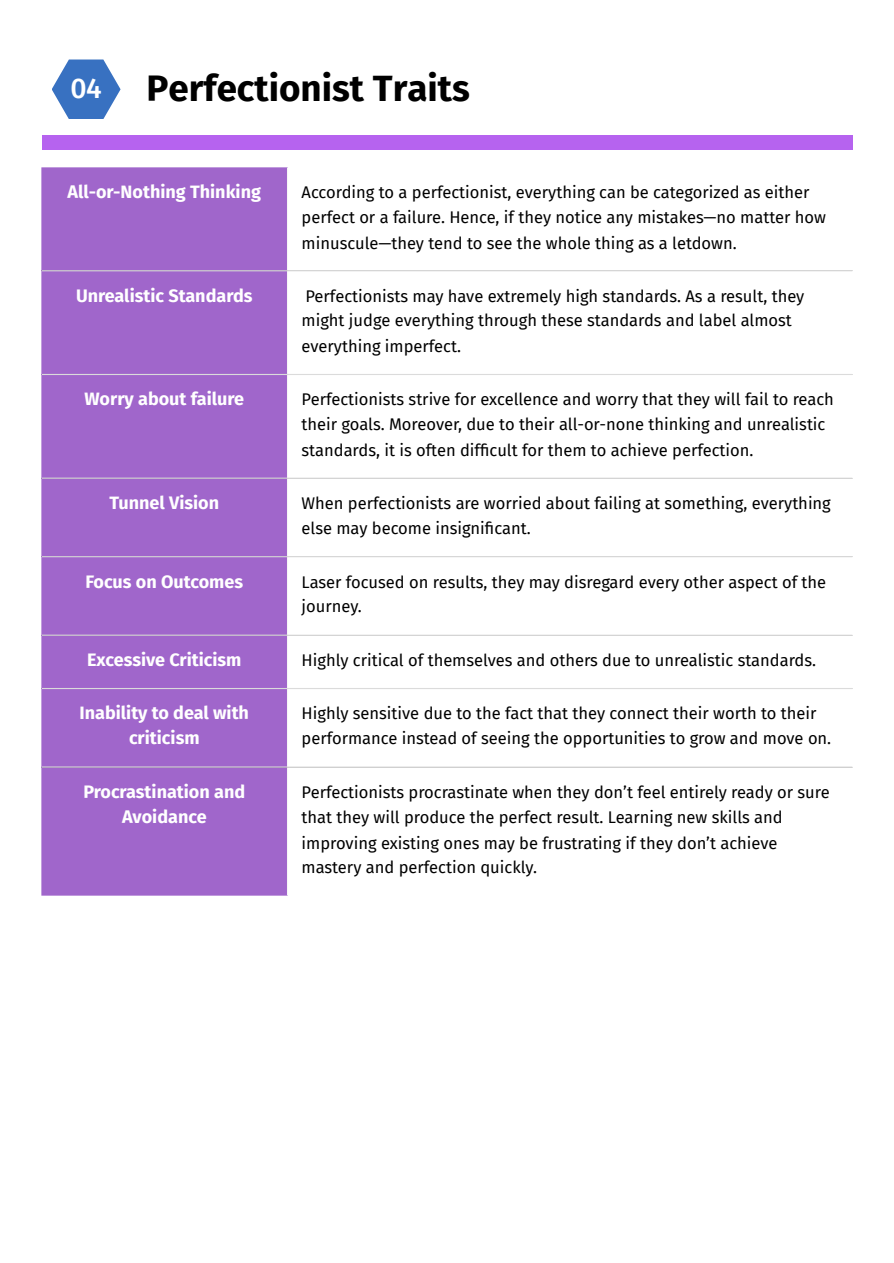
<style>
.page{position:relative;width:894px;height:1263px;background:#fff}
.page>*{position:absolute;margin:0;border:0;box-sizing:border-box;transform-origin:0 0}
.t1{font:700 36.75px "Fira Sans";color:#000}
.t2{font:500 28.35px "Fira Sans";color:#fff}
.t3{font:700 18px/24.8px "Fira Sans";color:#fff;text-align:center}
.t4{font:16.5px/25.3px "Fira Sans";color:#000}
</style>
<div class="page">
<svg style="left:52px;top:60px;width:68px;height:59px"></svg>
<div style="left:42px;top:136px;width:810px;height:14px;background:#b663ef"></div>
<div style="left:42px;top:168px;width:246px;height:728px;background:#a066cb"></div>
<hr style="left:287px;top:168px;width:1px;height:727px;background:#f6f6f6">
<hr style="left:42px;top:270px;width:810px;height:1px;background:#dbdbdb">
<hr style="left:42px;top:374px;width:810px;height:1px;background:#dbdbdb">
<hr style="left:42px;top:478px;width:810px;height:1px;background:#dbdbdb">
<hr style="left:42px;top:556px;width:810px;height:1px;background:#dbdbdb">
<hr style="left:42px;top:635px;width:810px;height:1px;background:#dbdbdb">
<hr style="left:42px;top:688px;width:810px;height:1px;background:#dbdbdb">
<hr style="left:42px;top:766px;width:810px;height:2px;background:#dbdbdb">
<p class="t2" style="left:70px;top:72px;width:33px">04</p>
<p class="t1" style="left:146px;top:67px;width:325px">Perfectionist Traits</p>
<p class="t3" style="left:68px;top:180px;width:195px">All-or-Nothing Thinking</p>
<p class="t4" style="left:301px;top:180px;width:525px">According to a perfectionist, everything can be categorized as either perfect or a failure. Hence, if they notice any mistakes—no matter how minuscule—they tend to see the whole thing as a letdown.</p>
<p class="t3" style="left:76px;top:283px;width:178px">Unrealistic Standards</p>
<p class="t4" style="left:301px;top:283px;width:504px">Perfectionists may have extremely high standards. As a result, they might judge everything through these standards and label almost everything imperfect.</p>
<p class="t3" style="left:84px;top:387px;width:161px">Worry about failure</p>
<p class="t4" style="left:301px;top:387px;width:533px">Perfectionists strive for excellence and worry that they will fail to reach their goals. Moreover, due to their all-or-none thinking and unrealistic standards, it is often difficult for them to achieve perfection.</p>
<p class="t3" style="left:109px;top:491px;width:111px">Tunnel Vision</p>
<p class="t4" style="left:301px;top:491px;width:530px;line-height:24.8px">When perfectionists are worried about failing at something, everything else may become insignifi cant.</p>
<p class="t3" style="left:85px;top:569px;width:159px">Focus on Outcomes</p>
<p class="t4" style="left:301px;top:570px;width:526px;line-height:24.8px">Laser focused on results, they may disregard every other aspect of the journey.</p>
<p class="t3" style="left:87px;top:648px;width:156px">Excessive Criticism</p>
<p class="t4" style="left:301px;top:648px;width:516px">Highly critical of themselves and others due to unrealistic standards.</p>
<p class="t3" style="left:79px;top:701px;width:171px">Inability to deal with criticism</p>
<p class="t4" style="left:301px;top:701px;width:531px;line-height:24.8px">Highly sensitive due to the fact that they connect their worth to their performance instead of seeing the opportunities to grow and move on.</p>
<p class="t3" style="left:83px;top:780px;width:163px">Procrastination and<br>Avoidance</p>
<p class="t4" style="left:301px;top:780px;width:529px">Perfectionists procrastinate when they don’t feel entirely ready or sure that they will produce the perfect result. Learning new skills and improving existing ones may be frustrating if they don’t achieve mastery and perfection quickly.</p>
</div>
